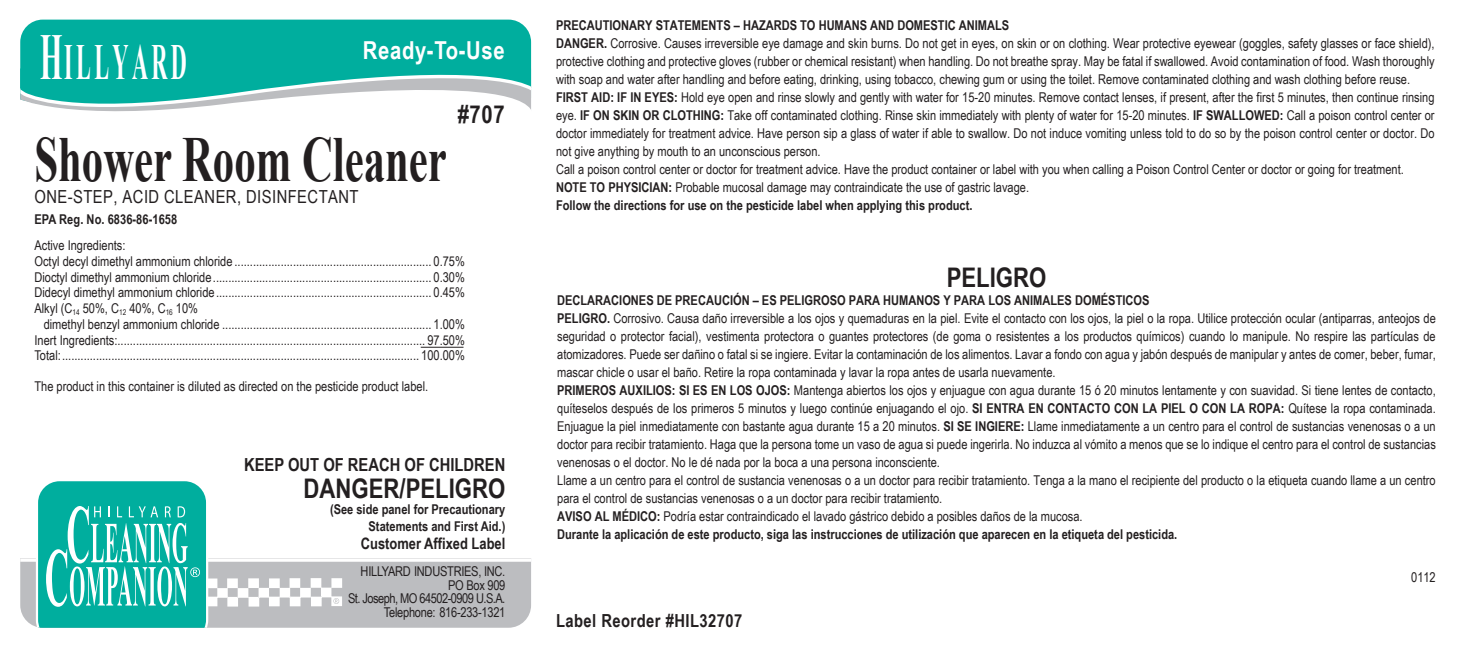
<style>
.page{position:relative;width:1458px;height:648px;background:#fff}
.page>*{position:absolute;margin:0;border:0;box-sizing:border-box;transform-origin:0 0}
.t1{font:700 64.12px "Times New Roman";color:#231f20;scale:.67 1}
.t2{font:700 50.62px "Times New Roman";letter-spacing:.15em;color:#fff;scale:.44 1}
.t3{font:700 27px "Arial Narrow";color:#231f20}
.t4{font:700 24.75px "Arial Narrow";letter-spacing:.025em;color:#fff}
.t5{font:700 24.75px "Arial Narrow";color:#231f20}
.t6{font:18px "Arial Narrow";letter-spacing:.025em;color:#231f20}
.t7{font:700 18px "Arial Narrow";color:#231f20}
.t8{font:700 18px "Arial Narrow";letter-spacing:.025em;color:#231f20}
.t9{font:700 15.75px "Arial Narrow";color:#231f20}
.t10{font:13.5px/18px "Arial Narrow";color:#231f20}
.t11{font:13.5px/13.5px "Arial Narrow";letter-spacing:-.02em;color:#231f20;text-align:right}
.t12{font:700 13.5px/16.2px "Arial Narrow";color:#231f20;text-align:right}
.s1{font-size:65.25px}
.s2{font-weight:700}
</style>
<div class="page">
<div style="left:20px;top:20px;width:511px;height:68px;background:#00ae9e"></div>
<svg style="left:20px;top:57px;width:511px;height:55px"></svg>
<div style="left:20px;top:558px;width:511px;height:70px;background:#bcbdc0"></div>
<svg style="left:20px;top:558px;width:511px;height:4px"></svg>
<svg style="left:36px;top:481px;width:306px;height:147px"></svg>
<hr style="left:421px;top:347px;width:43px;height:1px;background:#231f20">
<h2 class="t2" style="left:40px;top:27px;width:335px"><span class="s1">H</span>ILLYARD</h2>
<h3 class="t4" style="left:363px;top:31px;width:143px">Ready-To-Use</h3>
<h3 class="t5" style="left:458px;top:96px;width:49px">#707</h3>
<h1 class="t1" style="left:34px;top:115px;width:617px">Shower Room Cleaner</h1>
<h3 class="t6" style="left:34px;top:183px;width:326px">ONE-STEP, ACID CLEANER, DISINFECTANT</h3>
<p class="t12" style="left:34px;top:211px;width:144px">EPA Reg. No. 6836-86-1658</p>
<p class="t10" style="left:34px;top:237px;width:432px;line-height:15.8px">Active Ingredients:<br>Octyl decyl dimethyl ammonium chloride ................................................................ 0.75% Dioctyl dimethyl ammonium chloride....................................................................... 0.30% Didecyl dimethyl ammonium chloride...................................................................... 0.45% Alkyl (C<sub>14</sub> 50%, C<sub>12</sub> 40%, C<sub>16</sub> 10%</p>
<p class="t10" style="left:34px;top:316px;width:432px;line-height:15.8px;text-align:justify;text-indent:9px">dimethyl benzyl ammonium chloride .................................................................... 1.00% Inert Ingredients:.................................................................................................... 97.50% Total:.................................................................................................................... 100.00%</p>
<p class="t10" style="left:34px;top:376px;width:395px">The product in this container is diluted as directed on the pesticide product label.</p>
<h3 class="t7" style="left:244px;top:451px;width:263px">KEEP OUT OF REACH OF CHILDREN</h3>
<h3 class="t3" style="left:304px;top:468px;width:203px">DANGER/PELIGRO</h3>
<p class="t12" style="left:330px;top:501px;width:177px">(See side panel for Precautionary<br>Statements and First Aid.)</p>
<p class="t9" style="left:361px;top:532px;width:146px">Customer Affixed Label</p>
<p class="t11" style="left:348px;top:564px;width:159px">HILLYARD INDUSTRIES, INC.<br>PO Box 909<br>St. Joseph, MO 64502-0909 U.S.A.<br>Telephone: 816-233-1321</p>
<p class="t10" style="left:556px;top:16px;width:880px"><span class="s2">PRECAUTIONARY STATEMENTS – HAZARDS TO HUMANS AND DOMESTIC ANIMALS<br>DANGER.</span> Corrosive. Causes irreversible eye damage and skin burns. Do not get in eyes, on skin or on clothing. Wear protective eyewear (goggles, safety glasses or face shield), protective clothing and protective gloves (rubber or chemical resistant) when handling. Do not breathe spray. May be fatal if swallowed. Avoid contamination of food. Wash thoroughly with soap and water after handling and before eating, drinking, using tobacco, chewing gum or using the toilet. Remove contaminated clothing and wash clothing before reuse.<br><span class="s2">FIRST AID: IF IN EYES:</span> Hold eye open and rinse slowly and gently with water for 15-20 minutes. Remove contact lenses, if present, after the first 5 minutes, then continue rinsing eye. <span class="s2">IF ON SKIN OR CLOTHING:</span> Take off contaminated clothing. Rinse skin immediately with plenty of water for 15-20 minutes. <span class="s2">IF SWALLOWED:</span> Call a poison control center or doctor immediately for treatment advice. Have person sip a glass of water if able to swallow. Do not induce vomiting unless told to do so by the poison control center or doctor. Do not give anything by mouth to an unconscious person.<br>Call a poison control center or doctor for treatment advice. Have the product container or label with you when calling a Poison Control Center or doctor or going for treatment.<br><span class="s2">NOTE TO PHYSICIAN:</span> Probable mucosal damage may contraindicate the use of gastric lavage.<br><span class="s2">Follow the directions for use on the pesticide label when applying this product.</span></p>
<h3 class="t3" style="left:947px;top:257px;width:101px">PELIGRO</h3>
<p class="t10" style="left:557px;top:291px;width:880px"><span class="s2">DECLARACIONES DE PRECAUCIÓN – ES PELIGROSO PARA HUMANOS Y PARA LOS ANIMALES DOMÉSTICOS<br>PELIGRO.</span> Corrosivo. Causa daño irreversible a los ojos y quemaduras en la piel. Evite el contacto con los ojos, la piel o la ropa. Utilice protección ocular (antiparras, anteojos de seguridad o protector facial), vestimenta protectora o guantes protectores (de goma o resistentes a los productos químicos) cuando lo manipule. No respire las partículas de atomizadores. Puede ser dañino o fatal si se ingiere. Evitar la contaminación de los alimentos. Lavar a fondo con agua y jabón después de manipular y antes de comer, beber, fumar, mascar chicle o usar el baño. Retire la ropa contaminada y lavar la ropa antes de usarla nuevamente.<br><span class="s2">PRIMEROS AUXILIOS: SI ES EN LOS OJOS:</span> Mantenga abiertos los ojos y enjuague con agua durante 15 ó 20 minutos lentamente y con suavidad. Si tiene lentes de contacto, quíteselos después de los primeros 5 minutos y luego continúe enjuagando el ojo. <span class="s2">SI ENTRA EN CONTACTO CON LA PIEL O CON LA ROPA:</span> Quítese la ropa contaminada.<br>Enjuague la piel inmediatamente con bastante agua durante 15 a 20 minutos. <span class="s2">SI SE INGIERE:</span> Llame inmediatamente a un centro para el control de sustancias venenosas o a un doctor para recibir tratamiento. Haga que la persona tome un vaso de agua si puede ingerirla. No induzca al vómito a menos que se lo indique el centro para el control de sustancias venenosas o el doctor. No le dé nada por la boca a una persona inconsciente.<br>Llame a un centro para el control de sustancia venenosas o a un doctor para recibir tratamiento. Tenga a la mano el recipiente del producto o la etiqueta cuando llame a un centro para el control de sustancias venenosas o a un doctor para recibir tratamiento.<br><span class="s2">AVISO AL MÉDICO:</span> Podría estar contraindicado el lavado gástrico debido a posibles daños de la mucosa.<br><span class="s2">Durante la aplicación de este producto, siga las instrucciones de utilización que aparecen en la etiqueta del pesticida.</span></p>
<p class="t10" style="left:1411px;top:568px;width:26px">0112</p>
<h3 class="t8" style="left:556px;top:607px;width:188px">Label Reorder #HIL32707</h3>
</div>
